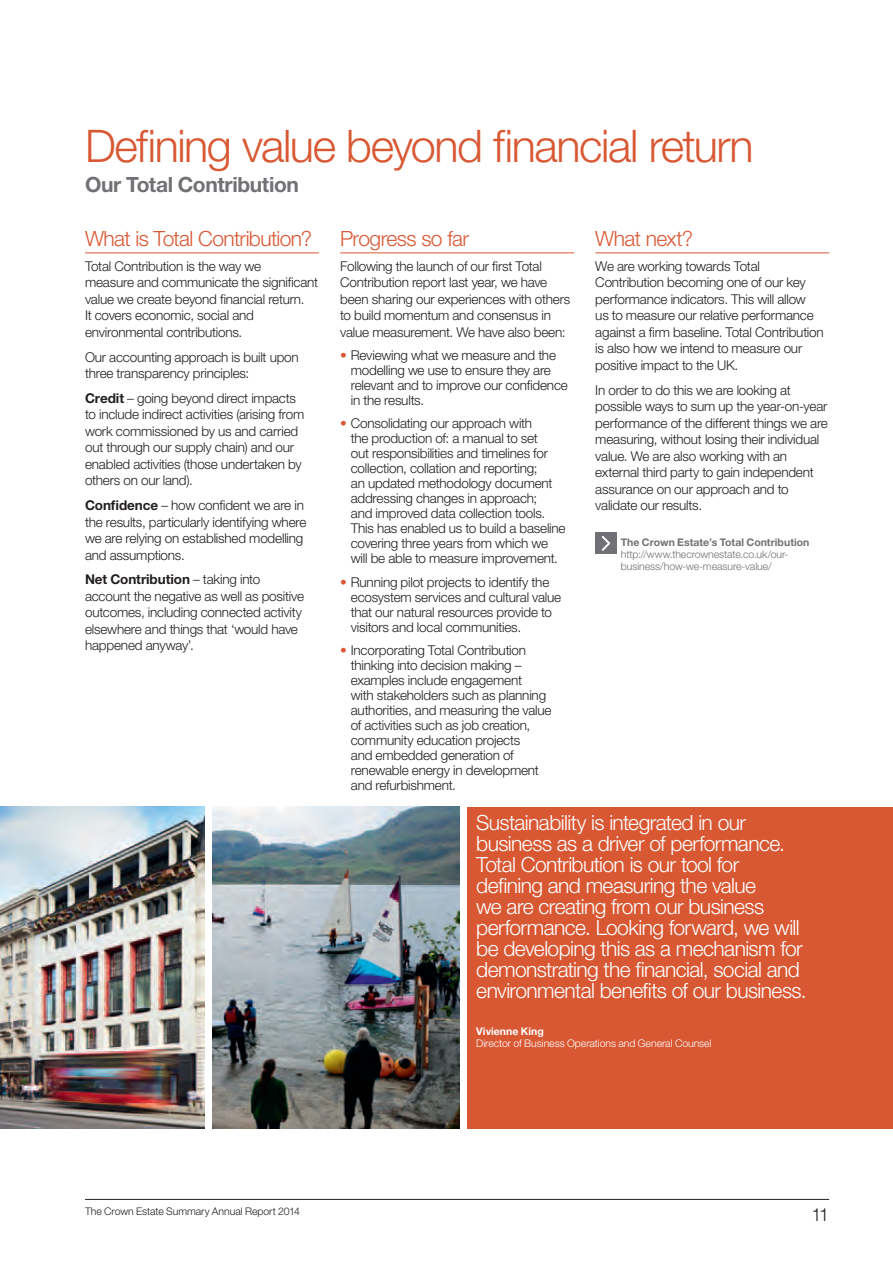
<style>
.page{position:relative;width:893px;height:1263px;background:#fff}
.page>*{position:absolute;margin:0;border:0;box-sizing:border-box;transform-origin:0 0}
.t1{font:300 45px "Helvetica Neue LT Std";letter-spacing:-.035em;color:#d95834}
.t2{font:300 21px/21px "Helvetica Neue LT Std";letter-spacing:-.025em;color:#fff}
.t3{font:300 21px "Helvetica Neue LT Std";letter-spacing:-.03em;color:#d95834}
.t4{font:700 21px "Helvetica Neue LT Std";letter-spacing:-.02em;color:#717074}
.t5{font:300 18px "Helvetica Neue LT Std";color:#231f20}
.t6{font:300 13.5px/16.5px "Helvetica Neue LT Std";letter-spacing:-.015em;color:#231f20}
.t7{font:300 10.5px/12px "Helvetica Neue LT Std";letter-spacing:-.005em;color:#717074}
.t8{font:300 10.5px/12px "Helvetica Neue LT Std";letter-spacing:-.005em;color:#fff}
.t9{font:300 10.5px "Helvetica Neue LT Std";letter-spacing:-.005em;color:#231f20}
.s1{font-weight:700}
.s2{color:#d95834}
</style>
<div class="page">
<div style="left:468px;top:807px;width:425px;height:321px;background:#d95834"></div>
<img style="left:0;top:807px;width:204px;height:321px">
<img style="left:213px;top:807px;width:246px;height:321px">
<hr style="left:85px;top:1199px;width:744px;height:1px;background:#231f20">
<hr style="left:85px;top:252px;width:234px;height:1px;background:#d95834">
<hr style="left:340px;top:252px;width:234px;height:1px;background:#d95834">
<hr style="left:595px;top:252px;width:234px;height:1px;background:#d95834">
<div style="left:595px;top:533px;width:22px;height:21px;background:#717074"></div>
<svg style="left:601px;top:535px;width:10px;height:16px"></svg>
<p class="t1" style="left:85px;top:119px;width:670px">Defining value beyond financial return</p>
<p class="t4" style="left:85px;top:171px;width:215px">Our Total Contribution</p>
<p class="t3" style="left:85px;top:226px;width:229px">What is Total Contribution?</p>
<p class="t6" style="left:85px;top:258px;width:235px">Total Contribution is the way we<br>measure and communicate the significant value we create beyond financial return.<br>It covers economic, social and environmental contributions.</p>
<p class="t6" style="left:85px;top:348px;width:215px">Our accounting approach is built upon three transparency principles:</p>
<p class="t6" style="left:85px;top:389px;width:221px"><span class="s1">Credit</span> – going beyond direct impacts to include indirect activities (arising from work commissioned by us and carried out through our supply chain) and our enabled activities (those undertaken by others on our land).</p>
<p class="t6" style="left:85px;top:497px;width:223px"><span class="s1">Confidence</span> – how confident we are in the results, particularly identifying where we are relying on established modelling and assumptions.</p>
<p class="t6" style="left:85px;top:571px;width:220px"><span class="s1">Net Contribution</span> – taking into account the negative as well as positive outcomes, including connected activity elsewhere and things that ‘would have happened anyway’.</p>
<p class="t3" style="left:340px;top:226px;width:131px">Progress so far</p>
<p class="t6" style="left:340px;top:258px;width:232px">Following the launch of our first Total Contribution report last year, we have been sharing our experiences with others to build momentum and consensus in value measurement. We have also been:</p>
<p class="t6" style="left:351px;top:348px;width:219px;line-height:15px;text-indent:-11px"><span class="s2">•</span> Reviewing what we measure and the modelling we use to ensure they are relevant and to improve our confidence in the results.</p>
<p class="t6" style="left:351px;top:416px;width:216px;line-height:15px;text-indent:-11px"><span class="s2">•</span> Consolidating our approach with<br>the production of: a manual to set<br>out responsibilities and timelines for collection, collation and reporting;<br>an updated methodology document addressing changes in approach;<br>and improved data collection tools.<br>This has enabled us to build a baseline covering three years from which we will be able to measure improvement.</p>
<p class="t6" style="left:351px;top:574px;width:212px;line-height:15px;text-indent:-11px"><span class="s2">•</span> Running pilot projects to identify the ecosystem services and cultural value that our natural resources provide to visitors and local communities.</p>
<p class="t6" style="left:351px;top:642px;width:202px;line-height:15px;text-indent:-11px"><span class="s2">•</span> Incorporating Total Contribution thinking into decision making – examples include engagement<br>with stakeholders such as planning authorities, and measuring the value of activities such as job creation, community education projects<br>and embedded generation of renewable energy in development and refurbishment.</p>
<p class="t3" style="left:595px;top:226px;width:99px">What next?</p>
<p class="t6" style="left:595px;top:258px;width:230px">We are working towards Total Contribution becoming one of our key performance indicators. This will allow<br>us to measure our relative performance against a firm baseline. Total Contribution is also how we intend to measure our positive impact to the UK.</p>
<p class="t6" style="left:595px;top:381px;width:234px">In order to do this we are looking at possible ways to sum up the year-on-year performance of the different things we are measuring, without losing their individual value. We are also working with an external third party to gain independent assurance on our approach and to validate our results.</p>
<p class="t7" style="left:621px;top:536px;width:190px"><span class="s1">The Crown Estate’s Total Contribution </span>http://www.thecrownestate.co.uk/our&shy;business/how-we-measure-value/</p>
<p class="t2" style="left:476px;top:812px;width:332px">Sustainability is integrated in our business as a driver of performance.<br>Total Contribution is our tool for defining and measuring the value<br>we are creating from our business performance. Looking forward, we will be developing this as a mechanism for demonstrating the financial, social and environmental benefits of our business.</p>
<p class="t8" style="left:476px;top:1025px;width:237px"><span class="s1">Vivienne King<br></span>Director of Business Operations and General Counsel</p>
<p class="t9" style="left:85px;top:1205px;width:216px">The Crown Estate Summary Annual Report 2014</p>
<p class="t5" style="left:811px;top:1203px;width:19px">11</p>
</div>
